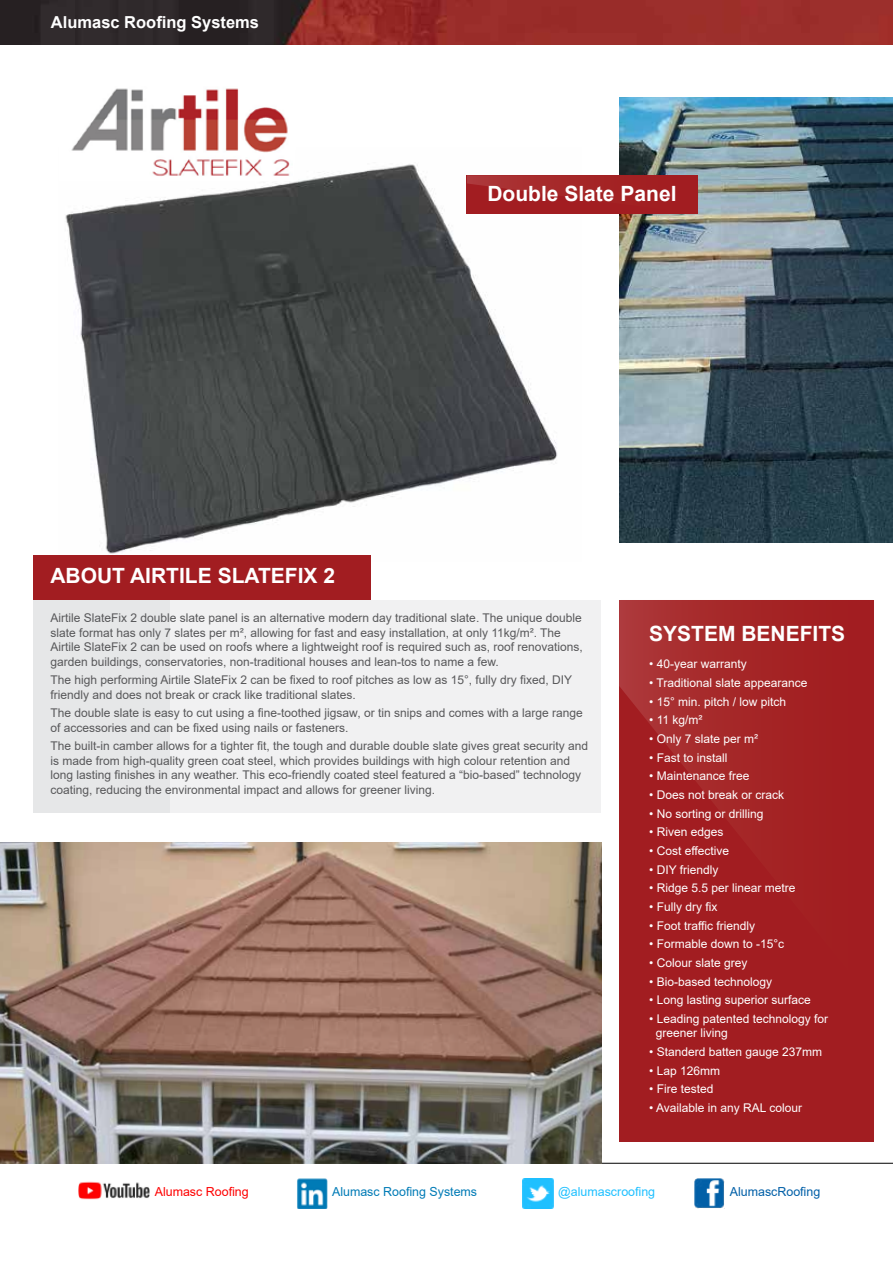
<style>
.page{position:relative;width:893px;height:1263px;background:#fff}
.page>*{position:absolute;margin:0;border:0;box-sizing:border-box;transform-origin:0 0}
.t1{font:700 21px "Arial";color:#fff}
.t2{font:700 16.5px "Arial";color:#fff}
.t3{font:12.45px "Arial";color:#007bb6}
.t4{font:12.45px "Arial";color:#1fc0ff}
.t5{font:12.45px "Arial";color:#fe0000}
.t6{font:12.45px "Arial";color:#005fa7}
.t7{font:12px/14.4px "Arial";color:#58585a}
.t8{font:12px/14.4px "Arial";color:#fff}
.s1{color:#58595b}
</style>
<div class="page">
<img style="left:0;top:0;width:892px;height:45px">
<hr style="left:0;top:1163px;width:893px;height:1px;background:#000">
<img style="left:694px;top:1178px;width:31px;height:31px">
<img style="left:523px;top:1178px;width:30px;height:31px">
<img style="left:297px;top:1178px;width:30px;height:31px">
<img style="left:78px;top:1181px;width:72px;height:19px">
<div style="left:33px;top:600px;width:137px;height:212px;background:#e6e7e8"></div>
<div style="left:170px;top:600px;width:431px;height:212px;background:#f1f1f2"></div>
<img style="left:0;top:842px;width:601px;height:321px">
<img style="left:65px;top:164px;width:493px;height:390px">
<img style="left:619px;top:98px;width:274px;height:444px">
<div style="left:619px;top:600px;width:254px;height:541px;background:#a21d21"></div>
<svg style="left:65px;top:164px;width:237px;height:17px"></svg>
<img style="left:65px;top:88px;width:228px;height:92px">
<svg style="left:467px;top:175px;width:228px;height:39px"></svg>
<div style="left:33px;top:555px;width:338px;height:45px;background:#a21d21"></div>
<svg style="left:619px;top:600px;width:114px;height:226px"></svg>
<h2 class="t2" style="left:51px;top:10px;width:210px">Alumasc Roofing Systems</h2>
<h1 class="t1" style="left:50px;top:561px;width:286px">ABOUT AIRTILE SLATEFIX 2</h1>
<h1 class="t1" style="left:487px;top:178px;width:191px">Double Slate Panel</h1>
<p class="t7" style="left:50px;top:611px;width:534px">Airtile SlateFix 2 double slate panel is an alternative modern day traditional slate. The unique double slate format has only 7 slates per m<span class="s1">²</span>, allowing for fast and easy installation, at only 11kg/m<span class="s1">²</span>. The Airtile SlateFix 2 can be used on roofs where a lightweight roof is required such as, roof renovations, garden buildings, conservatories, non-traditional houses and lean-tos to name a few.</p>
<p class="t7" style="left:50px;top:673px;width:523px">The high performing Airtile SlateFix 2 can be fixed to roof pitches as low as 15°, fully dry fixed, DIY friendly and does not break or crack like traditional slates.</p>
<p class="t7" style="left:50px;top:706px;width:534px">The double slate is easy to cut using a fine-toothed jigsaw, or tin snips and comes with a large range of accessories and can be fixed using nails or fasteners.</p>
<p class="t7" style="left:50px;top:739px;width:539px">The built-in camber allows for a tighter fit, the tough and durable double slate gives great security and is made from high-quality green coat steel, which provides buildings with high colour retention and long lasting finishes in any weather. This eco-friendly coated steel featured a “bio-based” technology coating, reducing the environmental impact and allows for greener living.</p>
<h1 class="t1" style="left:649px;top:619px;width:198px">SYSTEM BENEFITS</h1>
<p class="t8" style="left:649px;top:657px;width:99px">• 40-year warranty</p>
<p class="t8" style="left:649px;top:676px;width:160px">• Traditional slate appearance</p>
<p class="t8" style="left:649px;top:694px;width:139px">• 15° min. pitch / low pitch</p>
<p class="t8" style="left:649px;top:713px;width:55px">• 11 kg/m²</p>
<p class="t8" style="left:649px;top:731px;width:110px">• Only 7 slate per m²</p>
<p class="t8" style="left:649px;top:750px;width:80px">• Fast to install</p>
<p class="t8" style="left:649px;top:769px;width:102px">• Maintenance free</p>
<p class="t8" style="left:649px;top:787px;width:136px">• Does not break or crack</p>
<p class="t8" style="left:649px;top:806px;width:116px">• No sorting or drilling</p>
<p class="t8" style="left:649px;top:825px;width:76px">• Riven edges</p>
<p class="t8" style="left:649px;top:843px;width:81px">• Cost effective</p>
<p class="t8" style="left:649px;top:862px;width:71px">• DIY friendly</p>
<p class="t8" style="left:649px;top:881px;width:148px">• Ridge 5.5 per linear metre</p>
<p class="t8" style="left:649px;top:899px;width:70px">• Fully dry fix</p>
<p class="t8" style="left:649px;top:918px;width:107px">• Foot traffic friendly</p>
<p class="t8" style="left:649px;top:937px;width:137px">• Formable down to -15°c</p>
<p class="t8" style="left:649px;top:955px;width:100px">• Colour slate grey</p>
<p class="t8" style="left:649px;top:974px;width:124px">• Bio-based technology</p>
<p class="t8" style="left:649px;top:993px;width:163px">• Long lasting superior surface</p>
<p class="t8" style="left:656px;top:1011px;width:174px;text-indent:-7px">• Leading patented technology for greener living</p>
<p class="t8" style="left:649px;top:1044px;width:174px">• Standerd batten gauge 237mm</p>
<p class="t8" style="left:649px;top:1063px;width:72px">• Lap 126mm</p>
<p class="t8" style="left:649px;top:1082px;width:66px">• Fire tested</p>
<p class="t8" style="left:649px;top:1100px;width:154px">• Available in any RAL colour</p>
<p class="t5" style="left:155px;top:1183px;width:96px">Alumasc Roofing</p>
<p class="t3" style="left:332px;top:1183px;width:147px">Alumasc Roofing Systems</p>
<p class="t4" style="left:558px;top:1183px;width:98px">@alumascroofing</p>
<p class="t6" style="left:730px;top:1183px;width:92px">AlumascRoofing</p>
</div>
